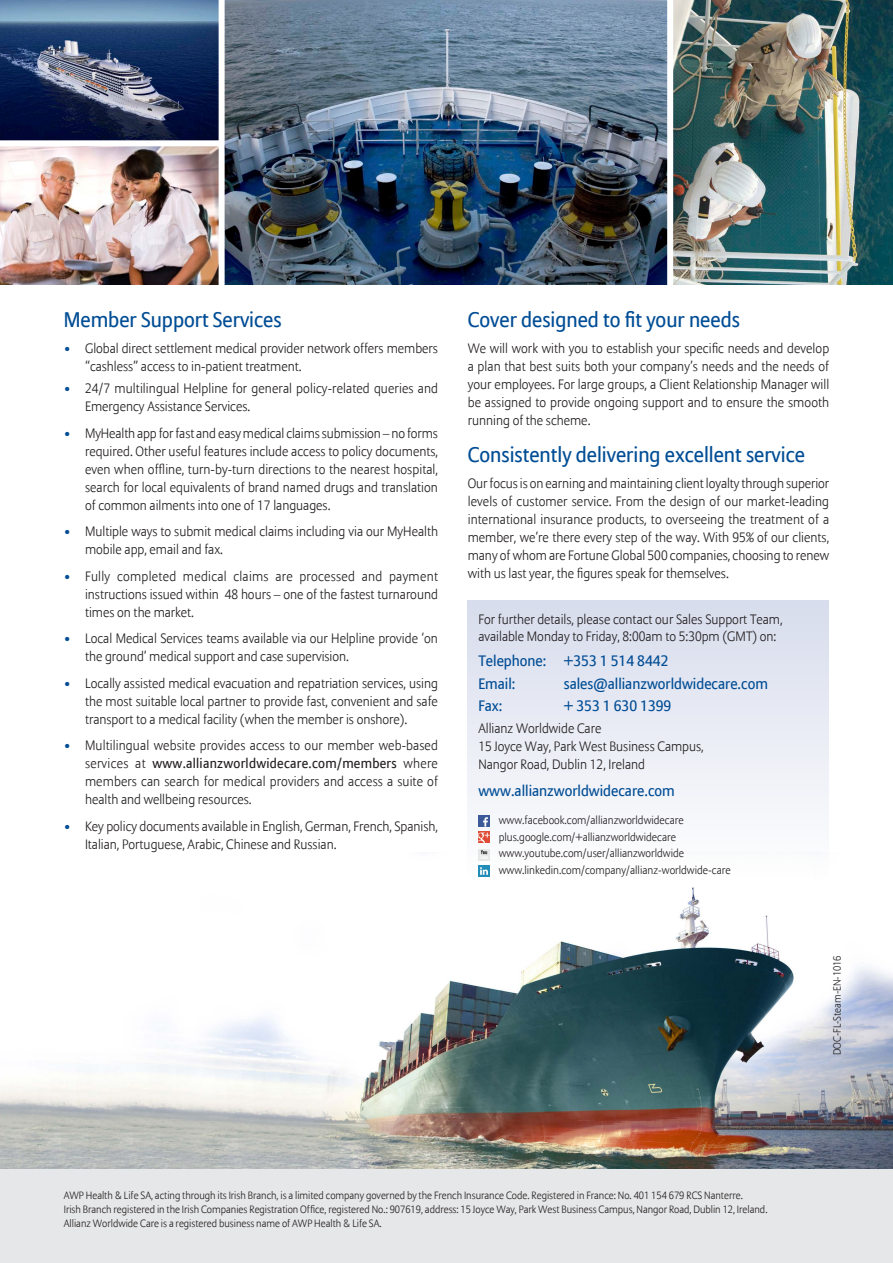
<style>
.page{position:relative;width:893px;height:1263px;background:#fff}
.page>*{position:absolute;margin:0;border:0;box-sizing:border-box;transform-origin:0 0}
.Header-1{font:21px "Allianz Sans";color:#014d95}
.Normal_1{font:15px "Allianz Sans";color:#014d95}
.List-1{font:300 13.5px/18px "Allianz Sans";color:#231f20;text-align:justify}
.Normal_1-2{font:300 13.5px "Allianz Sans";color:#231f20}
.Normal_1-3{font:300 11.25px "Allianz Sans";color:#231f20}
.Headline_1{font:300 10.5px/14.2px "Allianz Sans";color:#231f20}
.Normal_1-4{font:300 10.5px "Allianz Sans";color:#231f20}
.s1{color:#014d95}
.s2{font-weight:400}
</style>
<div class="page">
<img style="left:0;top:887px;width:893px;height:282px">
<div style="left:468px;top:601px;width:361px;height:276px;background:linear-gradient(to bottom,#d8dded,#fefefe)"></div>
<img style="left:0;top:0;width:667px;height:285px">
<div style="left:0;top:1169px;width:893px;height:94px;background:#e6e7e8"></div>
<img style="left:673px;top:0;width:220px;height:285px">
<div style="left:219px;top:0;width:6px;height:289px;background:#fff"></div>
<div style="left:0;top:140px;width:223px;height:6px;background:#fff"></div>
<div style="left:478px;top:815px;width:12px;height:12px;background:#3c5a9a"></div>
<svg style="left:478px;top:817px;width:12px;height:26px"></svg>
<div style="left:478px;top:849px;width:12px;height:11px;background:#e5e8e7"></div>
<svg style="left:480px;top:850px;width:8px;height:9px"></svg>
<div style="left:478px;top:865px;width:12px;height:12px;background:#228db6"></div>
<svg style="left:480px;top:867px;width:8px;height:8px"></svg>
<p class="Header-1" style="left:64px;top:307px;width:219px">Member Support Services</p>
<p class="List-1" style="left:85px;top:340px;width:354px;text-indent:-21px"><span class="s1">•</span> Global direct settlement medical provider network offers members “cashless” access to in-patient treatment.</p>
<p class="List-1" style="left:85px;top:380px;width:354px;text-indent:-21px"><span class="s1">•</span> 24/7 multilingual Helpline for general policy-related queries and<br>Emergency Assistance Services.</p>
<p class="List-1" style="left:85px;top:425px;width:354px;text-indent:-21px"><span class="s1">•</span> MyHealth app forfast and easy medical claimssubmission – no forms required. Other useful features include access to policy documents, even when offline, turn-by-turn directions to the nearest hospital, search for local equivalents of brand named drugs and translation of common ailments into one of 17 languages.</p>
<p class="List-1" style="left:85px;top:523px;width:354px;text-indent:-21px"><span class="s1">•</span> Multiple ways to submit medical claims including via our MyHealth mobile app, email and fax.</p>
<p class="List-1" style="left:85px;top:568px;width:354px;text-indent:-21px"><span class="s1">•</span> Fully completed medical claims are processed and payment instructions issued within 48 hours – one of the fastest turnaround times on the market.</p>
<p class="List-1" style="left:85px;top:630px;width:354px;text-indent:-21px"><span class="s1">•</span> Local Medical Services teams available via our Helpline provide ‘on the ground’ medical support and case supervision.</p>
<p class="List-1" style="left:85px;top:675px;width:354px;text-indent:-21px"><span class="s1">•</span> Locally assisted medical evacuation and repatriation services, using the most suitable local partner to provide fast, convenient and safe transport to a medical facility (when the member is onshore).</p>
<p class="List-1" style="left:85px;top:737px;width:354px;text-indent:-21px"><span class="s1">•</span> Multilingual website provides access to our member web-based services at <span class="s2">www.allianzworldwidecare.com/members</span> where members can search for medical providers and access a suite of health and wellbeing resources.</p>
<p class="List-1" style="left:85px;top:818px;width:354px;text-indent:-21px"><span class="s1">•</span> Key policy documents available in English, German, French, Spanish,<br>Italian, Portuguese, Arabic, Chinese and Russian.</p>
<p class="Header-1" style="left:468px;top:307px;width:274px">Cover designed to fit your needs</p>
<p class="List-1" style="left:468px;top:340px;width:363px">We will work with you to establish your specific needs and develop a plan that best suits both your company’s needs and the needs of your employees. For large groups, a Client Relationship Manager will be assigned to provide ongoing support and to ensure the smooth running of the scheme.</p>
<p class="Header-1" style="left:468px;top:442px;width:339px">Consistently delivering excellent service</p>
<p class="List-1" style="left:468px;top:475px;width:363px">Our focus is on earning and maintaining client loyalty through superior levels of customer service. From the design of our market-leading international insurance products, to overseeing the treatment of a member, we’re there every step of the way. With 95% of our clients, many of whom are Fortune Global 500 companies, choosing to renew with us last year, the figures speak for themselves.</p>
<p class="Normal_1-2" style="left:478px;top:611px;width:306px">For further details, please contact our Sales Support Team,</p>
<p class="Normal_1-2" style="left:478px;top:628px;width:299px">available Monday to Friday, 8:00am to 5:30pm (GMT) on:</p>
<p class="Normal_1" style="left:478px;top:652px;width:192px">Telephone: +353 1 514 8442</p>
<p class="Normal_1" style="left:478px;top:674px;width:39px">Email:</p>
<p class="Normal_1" style="left:564px;top:674px;width:206px">sales@allianzworldwidecare.com</p>
<p class="Normal_1" style="left:478px;top:697px;width:26px">Fax:</p>
<p class="Normal_1" style="left:564px;top:697px;width:109px">+ 353 1 630 1399</p>
<p class="Normal_1-2" style="left:478px;top:720px;width:125px">Allianz Worldwide Care</p>
<p class="Normal_1-2" style="left:478px;top:738px;width:227px">15 Joyce Way, Park West Business Campus,</p>
<p class="Normal_1-2" style="left:478px;top:756px;width:168px">Nangor Road, Dublin 12, Ireland</p>
<p class="Normal_1" style="left:478px;top:782px;width:198px">www.allianzworldwidecare.com</p>
<p class="Normal_1-3" style="left:499px;top:813px;width:186px">www.facebook.com/allianzworldwidecare</p>
<p class="Normal_1-3" style="left:499px;top:830px;width:179px">plus.google.com/+allianzworldwidecare</p>
<p class="Normal_1-3" style="left:499px;top:846px;width:187px">www.youtube.com/user/allianzworldwide</p>
<p class="Normal_1-3" style="left:499px;top:863px;width:233px">www.linkedin.com/company/allianz-worldwide-care</p>
<p class="Normal_1-4" style="left:831px;top:1055px;width:102px;rotate:-90deg">DOC-FL-Steam-EN-1016</p>
<p class="Headline_1" style="left:64px;top:1188px;width:705px">AWP Health &amp; Life SA, acting through its Irish Branch, is a limited company governed by the French Insurance Code. Registered in France: No. 401 154 679 RCS Nanterre.<br>Irish Branch registered in the Irish Companies Registration Office, registered No.: 907619, address: 15 Joyce Way, Park West Business Campus, Nangor Road, Dublin 12, Ireland.<br>Allianz Worldwide Care is a registered business name of AWP Health &amp; Life SA.</p>
</div>
